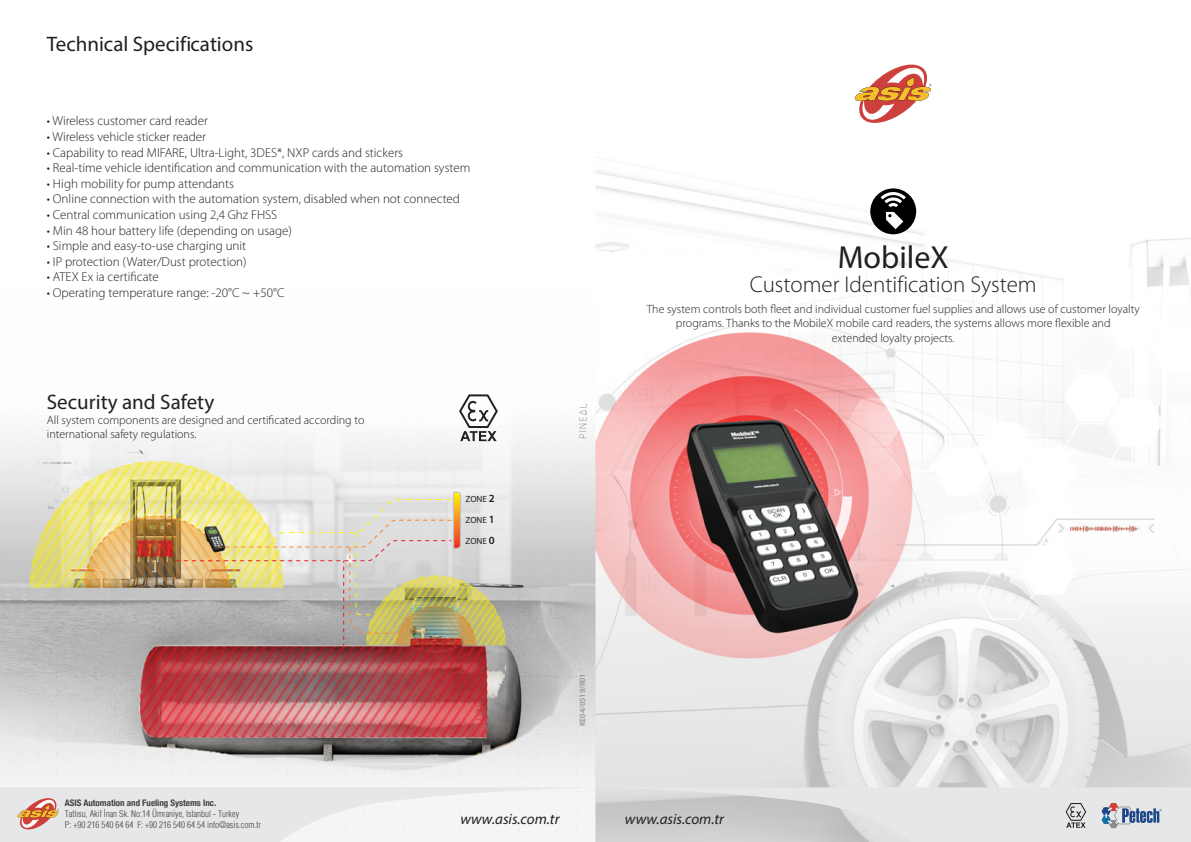
<style>
.page{position:relative;width:1191px;height:842px;background:#fff}
.page>*{position:absolute;margin:0;border:0;box-sizing:border-box;transform-origin:0 0}
.t1{font:32px "Myriad Pro";color:#231f20}
.t2{font:300 23px "Myriad Pro";color:#231f20}
.t3{font:21px "Myriad Pro";color:#231f20}
.t4{font:italic 15px "Myriad Pro";color:#231f20}
.t5{font:300 13px "Myriad Pro";color:#231f20}
.t6{font:300 12px/14.4px "Myriad Pro";color:#231f20;text-align:center}
.t7{font:9px/10.8px "Helvetica Cond Light E";color:#414042}
.t8{font:700 condensed 9px "Helvetica Neue";color:#414042}
.t9{font:9px "Myriad Pro";color:#231f20}
.t10{font:600 8px "Myriad Pro";color:#939598}
.s1{font-weight:600;font-size:11px}
</style>
<div class="page">
<img style="left:0;top:64px;width:1191px;height:723px">
<svg style="left:854px;top:65px;width:79px;height:58px"></svg>
<svg style="left:579px;top:404px;width:8px;height:34px"></svg>
<svg style="left:0;top:787px;width:1191px;height:55px"></svg>
<svg style="left:459px;top:394px;width:39px;height:47px"></svg>
<img style="left:171px;top:491px;width:290px;height:155px">
<svg style="left:870px;top:188px;width:46px;height:46px"></svg>
<h3 class="t3" style="left:47px;top:31px;width:208px">Technical Specifications</h3>
<p class="t5" style="left:47px;top:114px;width:162px">• Wireless customer card reader</p>
<p class="t5" style="left:47px;top:130px;width:161px">• Wireless vehicle sticker reader</p>
<p class="t5" style="left:47px;top:145px;width:358px">• Capability to read MIFARE, Ultra-Light, 3DES*, NXP cards and stickers</p>
<p class="t5" style="left:47px;top:161px;width:425px">• Real-time vehicle identification and communication with the automation system</p>
<p class="t5" style="left:47px;top:176px;width:189px">• High mobility for pump attendants</p>
<p class="t5" style="left:47px;top:192px;width:414px">• Online connection with the automation system, disabled when not connected</p>
<p class="t5" style="left:47px;top:208px;width:232px">• Central communication using 2,4 Ghz FHSS</p>
<p class="t5" style="left:47px;top:223px;width:246px">• Min 48 hour battery life (depending on usage)</p>
<p class="t5" style="left:47px;top:239px;width:201px">• Simple and easy-to-use charging unit</p>
<p class="t5" style="left:47px;top:254px;width:201px">• IP protection (Water/Dust protection)</p>
<p class="t5" style="left:47px;top:270px;width:113px">• ATEX Ex ia certificate</p>
<p class="t5" style="left:47px;top:286px;width:239px">• Operating temperature range: -20°C ~ +50°C</p>
<h3 class="t3" style="left:47px;top:389px;width:169px">Security and Safety</h3>
<p class="t6" style="left:47px;top:413px;width:319px;text-align:left">All system components are designed and certificated according to international safety regulations.</p>
<p class="t9" style="left:465px;top:494px;width:31px">ZONE <span class="s1">2</span></p>
<p class="t9" style="left:465px;top:515px;width:31px">ZONE <span class="s1">1</span></p>
<p class="t9" style="left:465px;top:536px;width:31px">ZONE <span class="s1">0</span></p>
<h1 class="t1" style="left:837px;top:237px;width:113px">MobileX</h1>
<h2 class="t2" style="left:749px;top:272px;width:288px">Customer Identification System</h2>
<p class="t6" style="left:646px;top:302px;width:494px">The system controls both fleet and individual customer fuel supplies and allows use of customer loyalty programs. Thanks to the MobileX mobile card readers, the systems allows more flexible and<br>extended loyalty projects.</p>
<p class="t10" style="left:577px;top:726px;width:54px;rotate:-90deg">KE04/0519/R01</p>
<p class="t8" style="left:65px;top:796px;width:153px">ASIS Automation and Fueling Systems Inc.</p>
<p class="t7" style="left:65px;top:808px;width:198px">Tatlısu, Akif İnan Sk. No:14 Ümraniye, Istanbul - Turkey<br>P: +90 216 540 64 64 F: +90 216 540 64 54 info@asis.com.tr</p>
<p class="t4" style="left:460px;top:810px;width:101px">www.asis.com.tr</p>
<p class="t4" style="left:625px;top:810px;width:101px">www.asis.com.tr</p>
</div>
